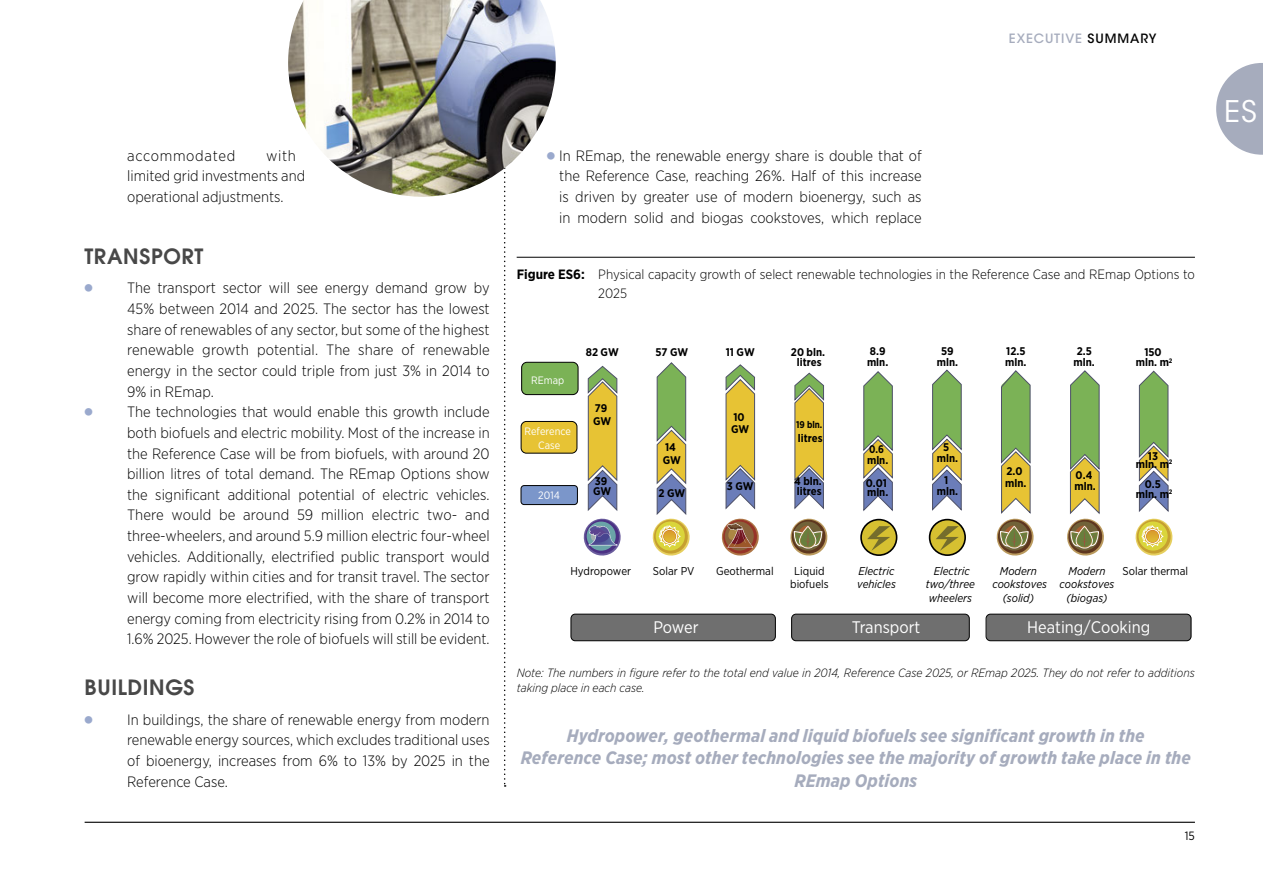
<style>
.page{position:relative;width:1263px;height:893px;background:#fff}
.page>*{position:absolute;margin:0;border:0;box-sizing:border-box;transform-origin:0 0}
.t1{font:29.7px "ITC Avant Garde Std";color:#fff}
.Zü-1-1_ohne_Inhalt{font:600 21px "Avant Garde";letter-spacing:.03em;color:#484848}
.Keymassage{font:italic 700 18px/22.5px "Gotham Narrow";letter-spacing:.005em;color:#a6acbd;text-align:center}
.t2{font:16.8px "Gotham Narrow";color:#fff}
.t3{font:300 15px/20.7px "Gotham Narrow";color:#000;text-align:justify}
.t4{font:300 15px "Gotham Narrow";letter-spacing:.045em;color:#000}
.Figure{font:300 13.5px/19.5px "Gotham Narrow";color:#000}
.t5{font:500 12.75px "ITC Avant Garde Std";letter-spacing:.075em;color:#a6acbd}
.Source{font:italic 300 12px/15px "Gotham Narrow";color:#000}
.t6{font:12px "Gotham Narrow";color:#000}
.t7{font:italic 11.4px/13.6px "Gotham Narrow";color:#000;text-align:center}
.t8{font:11.4px/13.6px "Gotham Narrow";color:#000;text-align:center}
.t9{font:700 11.1px/10.4px "Gotham Narrow";color:#000}
.t10{font:700 11.1px/10.9px "Gotham Narrow";color:#000;scale:.9 1}
.t11{font:10.65px/13.5px "Gotham Narrow";color:#fff;text-align:center}
.t12{font:700 9.75px "Gotham Narrow";color:#000;scale:.94 1}
.s1{color:#000}
.s2{font-family:"Universal Newswith Comm Pi";font-weight:400;color:#9aa9cd}
.s3{font-weight:700}
</style>
<div class="page">
<svg style="left:504px;top:200px;width:2px;height:587px"></svg>
<svg style="left:1216px;top:63px;width:47px;height:92px"></svg>
<hr style="left:85px;top:822px;width:1110px;height:1px;background:#000">
<hr style="left:517px;top:257px;width:678px;height:1px;background:#000">
<div style="left:571px;top:614px;width:204px;height:27px;background:#6f6f6f;border-radius:4px"></div>
<div style="left:571px;top:614px;width:205px;height:27px;border:1px solid #000;border-radius:4px"></div>
<div style="left:792px;top:614px;width:177px;height:27px;background:#6f6f6f;border-radius:4px"></div>
<div style="left:791px;top:614px;width:179px;height:27px;border:1px solid #000;border-radius:4px"></div>
<div style="left:986px;top:614px;width:205px;height:27px;background:#6f6f6f;border-radius:4px"></div>
<div style="left:986px;top:614px;width:205px;height:27px;border:1px solid #000;border-radius:4px"></div>
<div style="left:521px;top:486px;width:56px;height:19px;background:#7b96ca;border-radius:3px"></div>
<div style="left:521px;top:485px;width:57px;height:20px;border:1px solid #000;border-radius:3px"></div>
<div style="left:521px;top:421px;width:56px;height:32px;background:#e7c334;border-radius:5px"></div>
<div style="left:521px;top:421px;width:56px;height:33px;border:1px solid #000;border-radius:5px"></div>
<div style="left:522px;top:362px;width:56px;height:33px;background:#7bb256;border-radius:5px"></div>
<div style="left:521px;top:362px;width:57px;height:33px;border:1px solid #000;border-radius:5px"></div>
<svg style="left:725px;top:364px;width:30px;height:146px"></svg>
<svg style="left:794px;top:372px;width:30px;height:138px"></svg>
<svg style="left:863px;top:371px;width:30px;height:141px"></svg>
<svg style="left:932px;top:369px;width:30px;height:142px"></svg>
<svg style="left:929px;top:520px;width:36px;height:35px"></svg>
<div style="left:929px;top:519px;width:37px;height:37px;border:2px solid #000;border-radius:50%"></div>
<svg style="left:936px;top:526px;width:23px;height:25px"></svg>
<svg style="left:861px;top:520px;width:36px;height:35px"></svg>
<div style="left:860px;top:519px;width:37px;height:37px;border:2px solid #000;border-radius:50%"></div>
<svg style="left:867px;top:526px;width:23px;height:25px"></svg>
<svg style="left:996px;top:370px;width:38px;height:186px"></svg>
<svg style="left:1067px;top:370px;width:37px;height:186px"></svg>
<svg style="left:790px;top:518px;width:38px;height:38px"></svg>
<svg style="left:721px;top:518px;width:38px;height:38px"></svg>
<svg style="left:652px;top:362px;width:38px;height:194px"></svg>
<svg style="left:1135px;top:370px;width:38px;height:186px"></svg>
<svg style="left:583px;top:365px;width:38px;height:191px"></svg>
<img style="left:288px;top:0;width:268px;height:197px">
<p class="t5" style="left:1009px;top:30px;width:149px">EXECUTIVE <span class="s1">SUMMARY</span></p>
<p class="t4" style="left:127px;top:146px;width:110px">accommodated</p>
<p class="t3" style="left:127px;top:145px;width:179px;text-align:left;text-indent:139px">with limited grid investments and operational adjustments.</p>
<p class="Zü-1-1_ohne_Inhalt" style="left:85px;top:243px;width:120px">TRANSPORT</p>
<p class="t3" style="left:127px;top:277px;width:364px;text-indent:-43px"><span class="s2">●</span> The transport sector will see energy demand grow by 45% between 2014 and 2025. The sector has the lowest share of renewables of any sector, but some of the highest renewable growth potential. The share of renewable energy in the sector could triple from just 3% in 2014 to 9% in REmap.</p>
<p class="t3" style="left:127px;top:401px;width:364px;text-align:left;text-indent:-43px"><span class="s2">●</span> The technologies that would enable this growth include both biofuels and electric mobility. Most of the increase in the Reference Case will be from biofuels, with around 20 billion litres of total demand. The REmap Options show the significant additional potential of electric vehicles.<br>There would be around 59 million electric two- and three-wheelers, and around 5.9 million electric four-wheel vehicles. Additionally, electrified public transport would grow rapidly within cities and for transit travel. The sector will become more electrified, with the share of transport energy coming from electricity rising from 0.2% in 2014 to 1.6% 2025. However the role of biofuels will still be evident.</p>
<p class="Zü-1-1_ohne_Inhalt" style="left:85px;top:674px;width:111px">BUILDINGS</p>
<p class="t3" style="left:127px;top:709px;width:364px;text-indent:-43px"><span class="s2">●</span> In buildings, the share of renewable energy from modern renewable energy sources, which excludes traditional uses of bioenergy, increases from 6% to 13% by 2025 in the Reference Case.</p>
<p class="t3" style="left:559px;top:145px;width:364px;text-indent:-13px"><span class="s2">●</span> In REmap, the renewable energy share is double that of the Reference Case, reaching 26%. Half of this increase is driven by greater use of modern bioenergy, such as in modern solid and biogas cookstoves, which replace</p>
<p class="Figure" style="left:598px;top:264px;width:598px;text-indent:-82px"><span class="s3">Figure ES6:</span> Physical capacity growth of select renewable technologies in the Reference Case and REmap Options to<br>2025</p>
<p class="t11" style="left:531px;top:373px;width:35px">REmap</p>
<p class="t11" style="left:524px;top:424px;width:48px">Reference<br>Case</p>
<p class="t11" style="left:538px;top:489px;width:23px">2014</p>
<p class="t9" style="left:586px;top:347px;width:34px">82 GW</p>
<p class="t9" style="left:593px;top:401px;width:20px;line-height:13.6px">79<br>GW</p>
<p class="t9" style="left:593px;top:476px;width:20px;line-height:9.6px">39<br>GW</p>
<p class="t9" style="left:655px;top:347px;width:34px">57 GW</p>
<p class="t9" style="left:663px;top:441px;width:20px;line-height:12.9px">14<br>GW</p>
<p class="t9" style="left:658px;top:488px;width:28px">2 GW</p>
<p class="t9" style="left:726px;top:347px;width:30px">11 GW</p>
<p class="t9" style="left:731px;top:411px;width:20px;line-height:12.6px">10<br>GW</p>
<p class="t9" style="left:727px;top:481px;width:28px">3 GW</p>
<p class="t9" style="left:791px;top:347px;width:36px;text-align:center">20 bln. litres</p>
<p class="t12" style="left:796px;top:419px;width:29px">19 bln.</p>
<p class="t9" style="left:798px;top:433px;width:26px">litres</p>
<p class="t9" style="left:794px;top:476px;width:29px;line-height:9.9px">4 bln. litres</p>
<p class="t9" style="left:867px;top:346px;width:23px;line-height:10.9px">8.9 mln.</p>
<p class="t10" style="left:867px;top:444px;width:25px">0.6 mln.</p>
<p class="t9" style="left:866px;top:479px;width:24px;line-height:9px">0.01 mln.</p>
<p class="t9" style="left:937px;top:346px;width:23px;line-height:10.9px;text-align:center">59 mln.</p>
<p class="t9" style="left:937px;top:442px;width:23px;text-align:center">5 mln.</p>
<p class="t9" style="left:937px;top:475px;width:23px;text-align:center">1 mln.</p>
<p class="t9" style="left:1005px;top:345px;width:23px;line-height:11.2px">12.5 mln.</p>
<p class="t9" style="left:1005px;top:466px;width:23px;line-height:11.2px">2.0 mln.</p>
<p class="t9" style="left:1073px;top:346px;width:23px;line-height:10.8px">2.5 mln.</p>
<p class="t9" style="left:1074px;top:469px;width:23px;line-height:11.6px">0.4 mln.</p>
<p class="t9" style="left:1136px;top:347px;width:38px;text-align:center">150 mln. m<sup>2</sup></p>
<p class="t9" style="left:1136px;top:452px;width:38px;line-height:7.9px;text-align:center">13<br>mln. m<sup>2</sup></p>
<p class="t9" style="left:1136px;top:480px;width:38px;line-height:9.6px;text-align:center">0.5 mln. m<sup>2</sup></p>
<p class="t8" style="left:570px;top:564px;width:62px">Hydropower</p>
<p class="t8" style="left:653px;top:564px;width:43px">Solar PV</p>
<p class="t8" style="left:716px;top:564px;width:59px">Geothermal</p>
<p class="t8" style="left:790px;top:564px;width:40px">Liquid biofuels</p>
<p class="t7" style="left:926px;top:564px;width:51px">Electric two/three wheelers</p>
<p class="t7" style="left:857px;top:564px;width:40px;text-align:left">Electric vehicles</p>
<p class="t7" style="left:1000px;top:564px;width:39px">Modern</p>
<p class="t8" style="left:1122px;top:564px;width:67px">Solar thermal</p>
<p class="t7" style="left:1060px;top:564px;width:56px">Modern cookstoves (biogas)</p>
<p class="t7" style="left:992px;top:577px;width:56px">cookstoves (solid)</p>
<p class="t2" style="left:653px;top:617px;width:47px">Power</p>
<p class="t2" style="left:852px;top:617px;width:70px">Transport</p>
<p class="t2" style="left:1027px;top:617px;width:124px">Heating/Cooking</p>
<p class="Source" style="left:517px;top:665px;width:680px">Note: The numbers in figure refer to the total end value in 2014, Reference Case 2025, or REmap 2025. They do not refer to additions taking place in each case.</p>
<p class="Keymassage" style="left:521px;top:724px;width:672px">Hydropower, geothermal and liquid biofuels see significant growth in the<br>Reference Case; most other technologies see the majority of growth take place in the<br>REmap Options</p>
<p class="t6" style="left:1185px;top:828px;width:12px">15</p>
<h1 class="t1" style="left:1224px;top:93px;width:34px">ES</h1>
</div>
